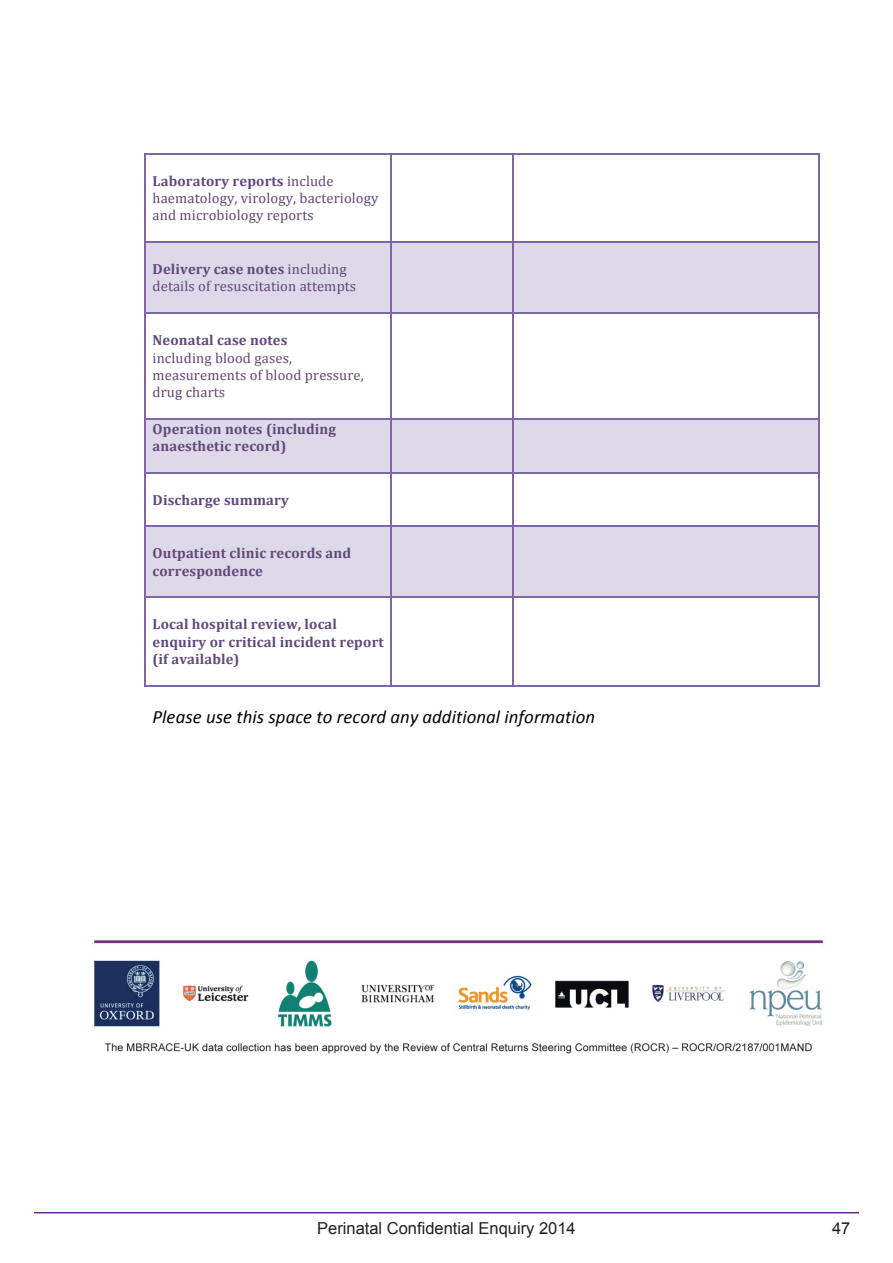
<style>
.page{position:relative;width:893px;height:1263px;background:#fff}
.page>*{position:absolute;margin:0;border:0;box-sizing:border-box;transform-origin:0 0}
.t1{font:italic 18.75px "Calibri";letter-spacing:.005em;color:#040503}
.t2{font:16.5px "Arial";color:#231f20}
.t3{font:14.55px/17.4px "Cambria";letter-spacing:.01em;color:#5f497a}
.t4{font:700 14.55px/17.5px "Cambria";letter-spacing:.01em;color:#5f497a}
.s1{font-weight:700}
</style>
<div class="page">
<hr style="left:34px;top:1212px;width:825px;height:1px;background:#6c2789">
<img style="left:92px;top:940px;width:731px;height:114px">
<hr style="left:146px;top:153px;width:245px;height:1px;background:#8065a3">
<hr style="left:392px;top:153px;width:121px;height:1px;background:#8065a3">
<hr style="left:514px;top:153px;width:304px;height:1px;background:#8065a3">
<hr style="left:144px;top:154px;width:2px;height:87px;background:#8065a3">
<hr style="left:391px;top:154px;width:1px;height:87px;background:#8065a3">
<hr style="left:513px;top:154px;width:1px;height:87px;background:#8065a3">
<hr style="left:818px;top:154px;width:1px;height:87px;background:#8065a3">
<div style="left:146px;top:243px;width:245px;height:69px;background:#dfd8e8"></div>
<div style="left:392px;top:243px;width:120px;height:69px;background:#dfd8e8"></div>
<div style="left:514px;top:243px;width:304px;height:69px;background:#dfd8e8"></div>
<hr style="left:146px;top:241px;width:245px;height:2px;background:#8065a3">
<hr style="left:392px;top:241px;width:121px;height:2px;background:#8065a3">
<hr style="left:514px;top:241px;width:304px;height:2px;background:#8065a3">
<hr style="left:144px;top:243px;width:2px;height:69px;background:#8065a3">
<hr style="left:391px;top:243px;width:1px;height:69px;background:#8065a3">
<hr style="left:513px;top:243px;width:1px;height:69px;background:#8065a3">
<hr style="left:818px;top:243px;width:1px;height:69px;background:#8065a3">
<hr style="left:146px;top:312px;width:245px;height:2px;background:#8065a3">
<hr style="left:392px;top:312px;width:121px;height:2px;background:#8065a3">
<hr style="left:514px;top:312px;width:304px;height:2px;background:#8065a3">
<hr style="left:144px;top:314px;width:2px;height:104px;background:#8065a3">
<hr style="left:391px;top:314px;width:1px;height:104px;background:#8065a3">
<hr style="left:513px;top:314px;width:1px;height:104px;background:#8065a3">
<hr style="left:818px;top:314px;width:1px;height:104px;background:#8065a3">
<div style="left:146px;top:420px;width:245px;height:52px;background:#dfd8e8"></div>
<div style="left:392px;top:420px;width:120px;height:52px;background:#dfd8e8"></div>
<div style="left:514px;top:420px;width:304px;height:52px;background:#dfd8e8"></div>
<hr style="left:146px;top:418px;width:245px;height:1px;background:#8065a3">
<hr style="left:392px;top:418px;width:121px;height:1px;background:#8065a3">
<hr style="left:514px;top:418px;width:304px;height:1px;background:#8065a3">
<hr style="left:144px;top:419px;width:2px;height:53px;background:#8065a3">
<hr style="left:391px;top:419px;width:1px;height:53px;background:#8065a3">
<hr style="left:513px;top:419px;width:1px;height:53px;background:#8065a3">
<hr style="left:818px;top:419px;width:1px;height:53px;background:#8065a3">
<hr style="left:146px;top:472px;width:245px;height:1px;background:#8065a3">
<hr style="left:392px;top:472px;width:121px;height:1px;background:#8065a3">
<hr style="left:514px;top:472px;width:304px;height:1px;background:#8065a3">
<hr style="left:144px;top:473px;width:2px;height:52px;background:#8065a3">
<hr style="left:391px;top:473px;width:1px;height:52px;background:#8065a3">
<hr style="left:513px;top:473px;width:1px;height:52px;background:#8065a3">
<hr style="left:818px;top:473px;width:1px;height:52px;background:#8065a3">
<div style="left:146px;top:527px;width:245px;height:69px;background:#dfd8e8"></div>
<div style="left:392px;top:527px;width:120px;height:69px;background:#dfd8e8"></div>
<div style="left:514px;top:527px;width:304px;height:69px;background:#dfd8e8"></div>
<hr style="left:146px;top:525px;width:245px;height:2px;background:#8065a3">
<hr style="left:392px;top:525px;width:121px;height:2px;background:#8065a3">
<hr style="left:514px;top:525px;width:304px;height:2px;background:#8065a3">
<hr style="left:144px;top:527px;width:2px;height:69px;background:#8065a3">
<hr style="left:391px;top:527px;width:1px;height:69px;background:#8065a3">
<hr style="left:513px;top:527px;width:1px;height:69px;background:#8065a3">
<hr style="left:818px;top:527px;width:1px;height:69px;background:#8065a3">
<hr style="left:146px;top:596px;width:245px;height:2px;background:#8065a3">
<hr style="left:392px;top:596px;width:121px;height:2px;background:#8065a3">
<hr style="left:514px;top:596px;width:304px;height:2px;background:#8065a3">
<hr style="left:144px;top:598px;width:2px;height:87px;background:#8065a3">
<hr style="left:146px;top:685px;width:245px;height:1px;background:#8065a3">
<hr style="left:391px;top:598px;width:1px;height:87px;background:#8065a3">
<hr style="left:392px;top:685px;width:121px;height:1px;background:#8065a3">
<hr style="left:513px;top:598px;width:1px;height:87px;background:#8065a3">
<hr style="left:514px;top:685px;width:304px;height:1px;background:#8065a3">
<hr style="left:818px;top:598px;width:1px;height:87px;background:#8065a3">
<p class="t3" style="left:153px;top:172px;width:227px"><span class="s1">Laboratory reports</span> include haematology, virology, bacteriology and microbiology reports</p>
<p class="t3" style="left:153px;top:261px;width:205px"><span class="s1">Delivery case notes</span> including details of resuscitation attempts</p>
<p class="t4" style="left:153px;top:331px;width:136px">Neonatal case notes</p>
<p class="t3" style="left:153px;top:349px;width:213px">including blood gases, measurements of blood pressure, drug charts</p>
<p class="t4" style="left:153px;top:420px;width:185px">Operation notes (including anaesthetic record)</p>
<p class="t4" style="left:153px;top:490px;width:138px">Discharge summary</p>
<p class="t4" style="left:153px;top:544px;width:200px">Outpatient clinic records and correspondence</p>
<p class="t4" style="left:153px;top:615px;width:233px">Local hospital review, local enquiry or critical incident report (if available)</p>
<p class="t1" style="left:153px;top:704px;width:444px">Please use this space to record any additional information</p>
<p class="t2" style="left:317px;top:1217px;width:260px">Perinatal Confidential Enquiry 2014</p>
<p class="t2" style="left:832px;top:1217px;width:20px">47</p>
</div>
